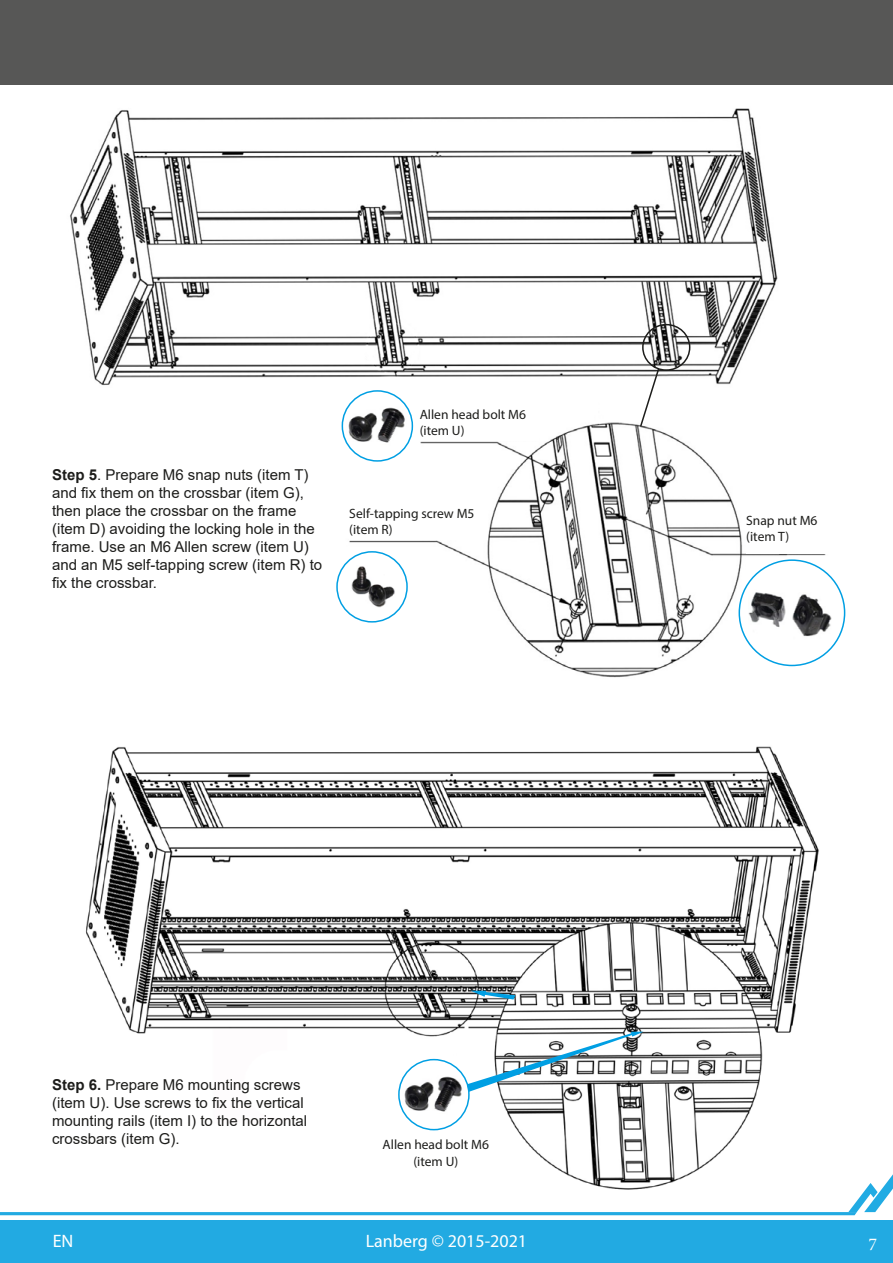
<style>
.page{position:relative;width:893px;height:1263px;background:#fff}
.page>*{position:absolute;margin:0;border:0;box-sizing:border-box;transform-origin:0 0}
.t1{font:18px "Myriad Pro";color:#fff}
.t2{font:18px "Minion Pro";color:#fff}
.t3{font:15px/18px "Arial";color:#1d1d1b}
.t4{font:13.5px/16.2px "Myriad Pro";color:#1d1d1b}
.s1{font-weight:700}
</style>
<div class="page">
<div style="left:0;top:0;width:893px;height:84px;background:#575756"></div>
<div style="left:0;top:1220px;width:893px;height:43px;background:#22aae2"></div>
<svg style="left:0;top:1174px;width:893px;height:41px"></svg>
<img style="left:68px;top:746px;width:763px;height:456px">
<img style="left:70px;top:108px;width:759px;height:570px">
<img style="left:346px;top:403px;width:60px;height:44px">
<img style="left:403px;top:1072px;width:60px;height:44px">
<img style="left:350px;top:566px;width:46px;height:41px">
<div style="left:336px;top:551px;width:72px;height:72px;border:2px solid #009fe3;border-radius:50%"></div>
<div style="left:342px;top:390px;width:71px;height:72px;border:2px solid #009fe3;border-radius:50%"></div>
<div style="left:398px;top:1059px;width:72px;height:71px;border:2px solid #009fe3;border-radius:50%"></div>
<img style="left:749px;top:584px;width:83px;height:58px">
<div style="left:738px;top:559px;width:107px;height:107px;border:2px solid #009fe3;border-radius:50%"></div>
<div style="left:420px;top:404px;width:119px;height:36px;background:#fff"></div>
<div style="left:376px;top:1134px;width:119px;height:36px;background:#fff"></div>
<div style="left:349px;top:503px;width:138px;height:36px;background:#fff"></div>
<div style="left:746px;top:503px;width:83px;height:50px;background:#fff"></div>
<svg style="left:467px;top:1032px;width:176px;height:60px"></svg>
<svg style="left:471px;top:991px;width:44px;height:8px"></svg>
<svg style="left:639px;top:367px;width:21px;height:61px"></svg>
<div style="left:642px;top:324px;width:48px;height:47px;border:2px solid #1d1d1b;border-radius:50%"></div>
<p class="t3" style="left:52px;top:465px;width:272px"><span class="s1">Step 5</span>. Prepare M6 snap nuts (item T) and fix them on the crossbar (item G), then place the crossbar on the frame (item D) avoiding the locking hole in the frame. Use an M6 Allen screw (item U) and an M5 self-tapping screw (item R) to fix the crossbar.</p>
<p class="t4" style="left:420px;top:406px;width:108px">Allen head bolt M6 (item U)</p>
<p class="t4" style="left:349px;top:505px;width:127px">Self-tapping screw M5 (item R)</p>
<p class="t4" style="left:746px;top:512px;width:73px">Snap nut M6 (item T)</p>
<p class="t3" style="left:52px;top:1075px;width:257px"><span class="s1">Step 6.</span> Prepare M6 mounting screws (item U). Use screws to fix the vertical mounting rails (item I) to the horizontal crossbars (item G).</p>
<p class="t4" style="left:383px;top:1136px;width:108px;text-align:center">Allen head bolt M6 (item U)</p>
<p class="t1" style="left:53px;top:1229px;width:22px">EN</p>
<p class="t1" style="left:366px;top:1229px;width:163px">Lanberg © 2015-2021</p>
<p class="t2" style="left:869px;top:1232px;width:10px">7</p>
</div>
